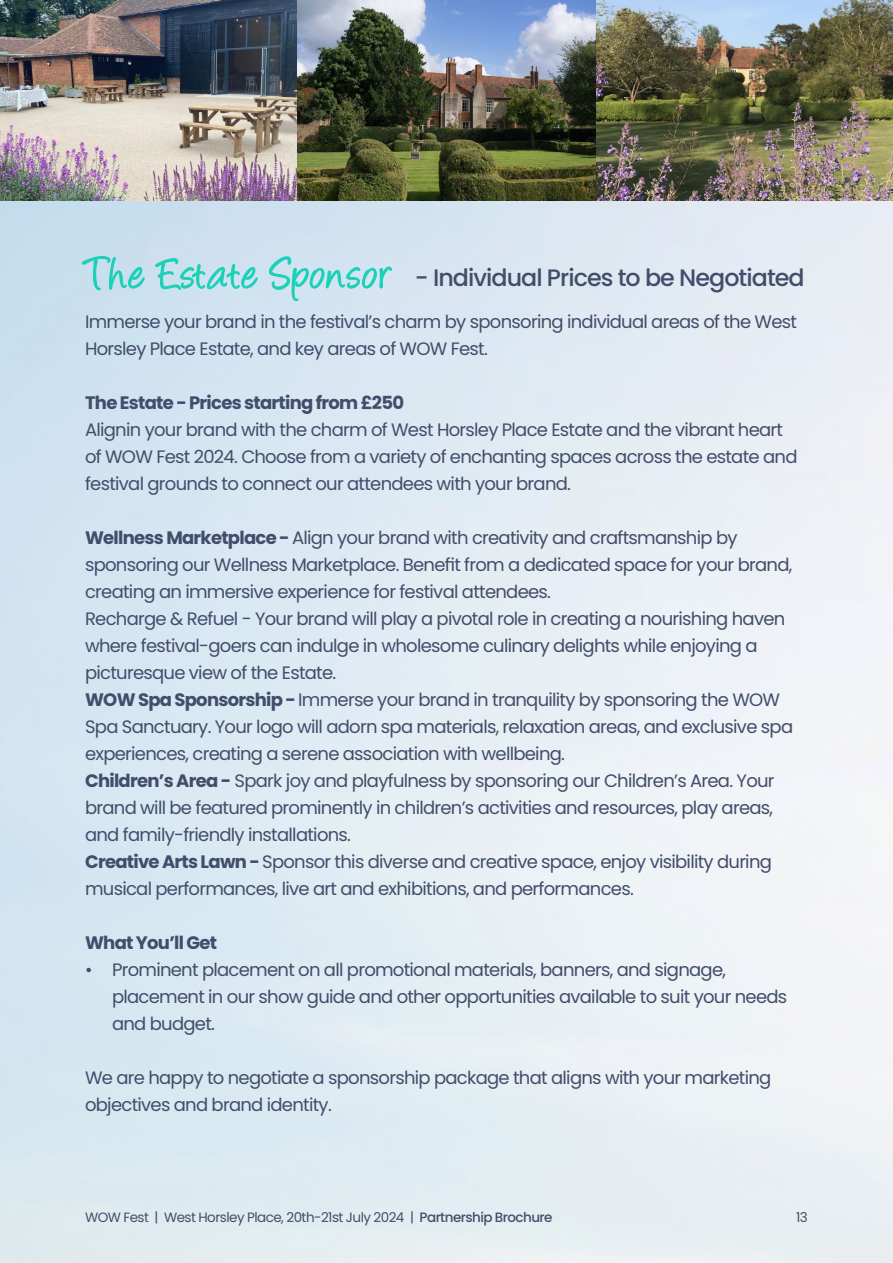
<style>
.page{position:relative;width:893px;height:1263px;background:#fff}
.page>*{position:absolute;margin:0;border:0;box-sizing:border-box;transform-origin:0 0}
.t1{font:500 23.85px "Poppins";letter-spacing:-.04em;color:#424d6b}
.t2{font:18px/27px "Poppins";letter-spacing:-.04em;color:#424d6b}
.t3{font:700 18px "Poppins";letter-spacing:-.04em;color:#424d6b}
.t4{font:13.5px "Poppins";letter-spacing:-.04em;color:#424d6b}
.s1{font-family:"Angelina";font-weight:400;font-size:51px;color:#1ad1b8}
.s2{font-weight:700}
.s3{font-weight:500}
</style>
<div class="page">
<img style="left:0;top:0;width:893px;height:201px">
<h1 class="t1" style="left:85px;top:263px;width:721px"><span class="s1">The Estate Sponsor</span> - Individual Prices to be Negotiated</h1>
<p class="t2" style="left:85px;top:308px;width:714px">Immerse your brand in the festival’s charm by sponsoring individual areas of the West<br>Horsley Place Estate, and key areas of WOW Fest.</p>
<p class="t3" style="left:85px;top:392px;width:321px">The Estate - Prices starting from £250</p>
<p class="t2" style="left:85px;top:416px;width:714px">Alignin your brand with the charm of West Horsley Place Estate and the vibrant heart of WOW Fest 2024. Choose from a variety of enchanting spaces across the estate and festival grounds to connect our attendees with your brand.</p>
<p class="t2" style="left:85px;top:524px;width:710px"><span class="s2">Wellness Marketplace -</span> Align your brand with creativity and craftsmanship by sponsoring our Wellness Marketplace. Benefit from a dedicated space for your brand, creating an immersive experience for festival attendees.<br>Recharge &amp; Refuel - Your brand will play a pivotal role in creating a nourishing haven where festival-goers can indulge in wholesome culinary delights while enjoying a picturesque view of the Estate.<br><span class="s2">WOW Spa Sponsorship -</span> Immerse your brand in tranquility by sponsoring the WOW Spa Sanctuary. Your logo will adorn spa materials, relaxation areas, and exclusive spa experiences, creating a serene association with wellbeing.<br><span class="s2">Children’s Area -</span> Spark joy and playfulness by sponsoring our Children’s Area. Your brand will be featured prominently in children’s activities and resources, play areas, and family-friendly installations.<br><span class="s2">Creative Arts Lawn -</span> Sponsor this diverse and creative space, enjoy visibility during musical performances, live art and exhibitions, and performances.</p>
<p class="t3" style="left:85px;top:932px;width:134px">What You’ll Get</p>
<p class="t2" style="left:112px;top:956px;width:677px;text-indent:-27px">• Prominent placement on all promotional materials, banners, and signage, placement in our show guide and other opportunities available to suit your needs and budget.</p>
<p class="t2" style="left:85px;top:1064px;width:688px">We are happy to negotiate a sponsorship package that aligns with your marketing objectives and brand identity.</p>
<p class="t4" style="left:85px;top:1210px;width:469px">WOW Fest | West Horsley Place, 20th-21st July 2024 | <span class="s3">Partnership Brochure</span></p>
<p class="t4" style="left:796px;top:1210px;width:13px">13</p>
</div>
